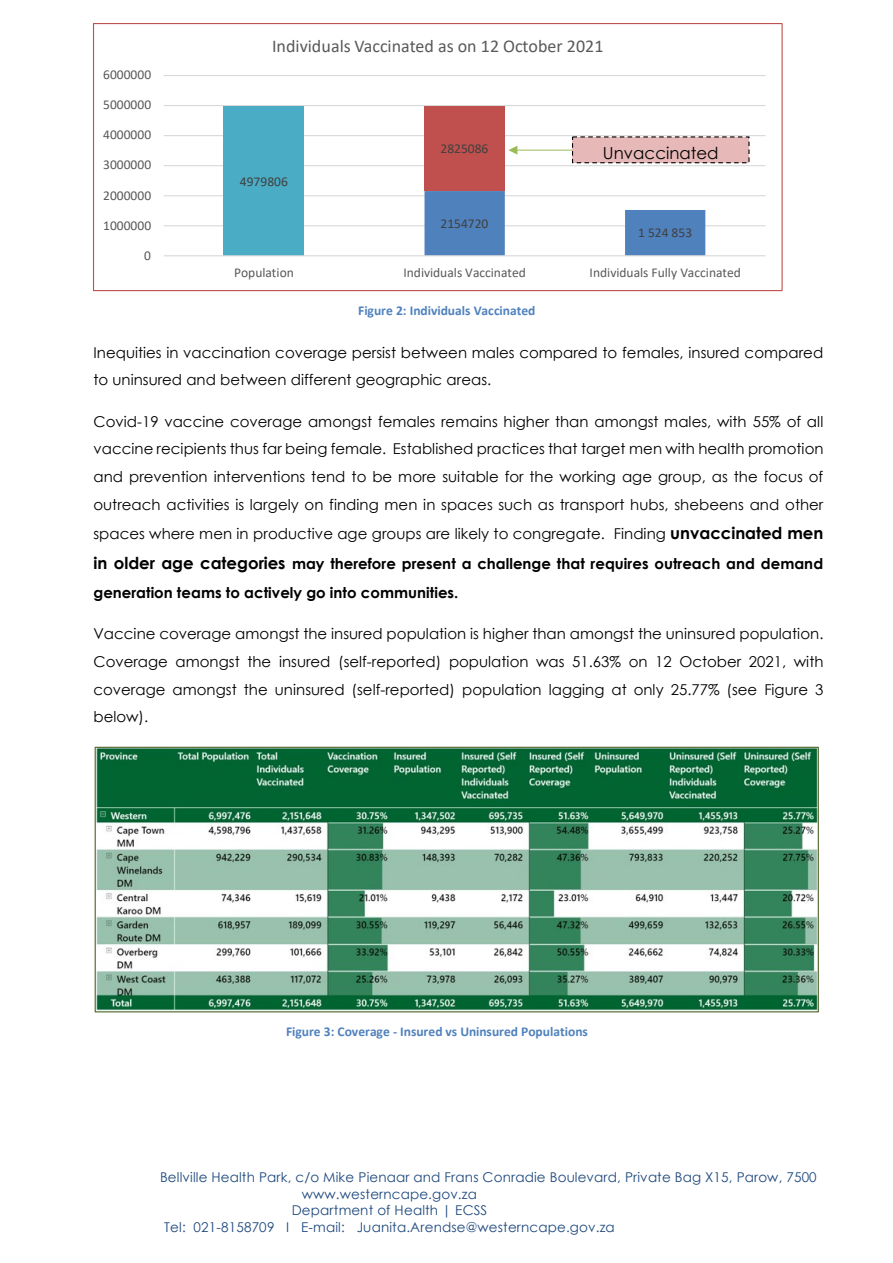
<style>
.page{position:relative;width:893px;height:1263px;background:#fff}
.page>*{position:absolute;margin:0;border:0;box-sizing:border-box;transform-origin:0 0}
.t1{font:18px "Calibri";color:#595959}
.t2{font:16.5px "Century Gothic";color:#000}
.t3{font:15px/27.6px "Century Gothic";color:#000}
.t4{font:700 15px "Century Gothic";color:#000}
.t5{font:13.5px "Century Gothic";letter-spacing:.01em;color:#1f497d}
.t6{font:13.5px "Calibri";color:#595959}
.t7{font:700 13.5px "Calibri";letter-spacing:-.005em;color:#4f81bd}
.t8{font:13.5px "Calibri";color:#404040}
.s1{font-weight:700;font-size:16.5px}
.s2{font-weight:700}
</style>
<div class="page">
<hr style="left:164px;top:225px;width:602px;height:1px;background:#d9d9d9">
<hr style="left:164px;top:195px;width:602px;height:1px;background:#d9d9d9">
<hr style="left:164px;top:165px;width:602px;height:1px;background:#d9d9d9">
<hr style="left:164px;top:135px;width:602px;height:1px;background:#d9d9d9">
<hr style="left:164px;top:105px;width:602px;height:1px;background:#d9d9d9">
<hr style="left:164px;top:75px;width:602px;height:1px;background:#d9d9d9">
<div style="left:224px;top:106px;width:80px;height:150px;background:#4bacc6"></div>
<svg style="left:424px;top:191px;width:281px;height:64px"></svg>
<div style="left:424px;top:106px;width:81px;height:85px;background:#c0504d"></div>
<hr style="left:164px;top:255px;width:602px;height:1px;background:#d9d9d9">
<div style="left:93px;top:24px;width:690px;height:267px;border:1px solid #c0504d"></div>
<hr style="left:516px;top:150px;width:72px;height:1px;background:#9bbb59">
<svg style="left:508px;top:146px;width:9px;height:9px"></svg>
<div style="left:572px;top:137px;width:177px;height:26px;background:#e6b9b8"></div>
<img style="left:97px;top:749px;width:720px;height:261px">
<div style="left:95px;top:747px;width:724px;height:265px;border:1px solid #4f6228"></div>
<p class="t6" style="left:103px;top:65px;width:49px">6000000</p>
<p class="t6" style="left:103px;top:96px;width:49px">5000000</p>
<p class="t6" style="left:103px;top:126px;width:49px">4000000</p>
<p class="t6" style="left:103px;top:156px;width:49px">3000000</p>
<p class="t6" style="left:103px;top:186px;width:49px">2000000</p>
<p class="t6" style="left:103px;top:216px;width:49px">1000000</p>
<p class="t6" style="left:144px;top:246px;width:8px">0</p>
<p class="t1" style="left:272px;top:33px;width:333px">Individuals Vaccinated as on 12 October 2021</p>
<p class="t8" style="left:240px;top:172px;width:49px">4979806</p>
<p class="t8" style="left:441px;top:139px;width:49px">2825086</p>
<p class="t8" style="left:441px;top:214px;width:49px">2154720</p>
<p class="t2" style="left:603px;top:141px;width:117px">Unvaccinated</p>
<p class="t8" style="left:638px;top:224px;width:56px">1 524 853</p>
<p class="t6" style="left:234px;top:263px;width:61px">Population</p>
<p class="t6" style="left:403px;top:263px;width:124px">Individuals Vaccinated</p>
<p class="t6" style="left:590px;top:263px;width:153px">Individuals Fully Vaccinated</p>
<p class="t7" style="left:358px;top:301px;width:179px">Figure 2: Individuals Vaccinated</p>
<p class="t3" style="left:93px;top:338px;width:731px">Inequities in vaccination coverage persist between males compared to females, insured compared to uninsured and between different geographic areas.</p>
<p class="t3" style="left:93px;top:407px;width:732px;text-align:justify">Covid-19 vaccine coverage amongst females remains higher than amongst males, with 55% of all vaccine recipients thus far being female. Established practices that target men with health promotion and prevention interventions tend to be more suitable for the working age group, as the focus of outreach activities is largely on finding men in spaces such as transport hubs, shebeens and other</p>
<p class="t3" style="left:93px;top:518px;width:731px;line-height:30.5px">spaces where men in productive age groups are likely to congregate. Finding <span class="s1">unvaccinated men in older age categories</span> <span class="s2">may therefore present a challenge that requires outreach and demand</span></p>
<p class="t4" style="left:93px;top:581px;width:366px">generation teams to actively go into communities.</p>
<p class="t3" style="left:93px;top:620px;width:732px;text-align:justify">Vaccine coverage amongst the insured population is higher than amongst the uninsured population.<br>Coverage amongst the insured (self-reported) population was 51.63% on 12 October 2021, with coverage amongst the uninsured (self-reported) population lagging at only 25.77% (see Figure 3 below).</p>
<p class="t7" style="left:286px;top:1022px;width:303px">Figure 3: Coverage - Insured vs Uninsured Populations</p>
<p class="t5" style="left:160px;top:1168px;width:658px">Bellville Health Park, c/o Mike Pienaar and Frans Conradie Boulevard, Private Bag X15, Parow, 7500</p>
<p class="t5" style="left:302px;top:1184px;width:177px">www.westerncape.gov.za</p>
<p class="t5" style="left:292px;top:1201px;width:197px">Department of Health | ECSS</p>
<p class="t5" style="left:164px;top:1218px;width:452px">Tel: 021-8158709 I E-mail: Juanita.Arendse@westerncape.gov.za</p>
</div>
